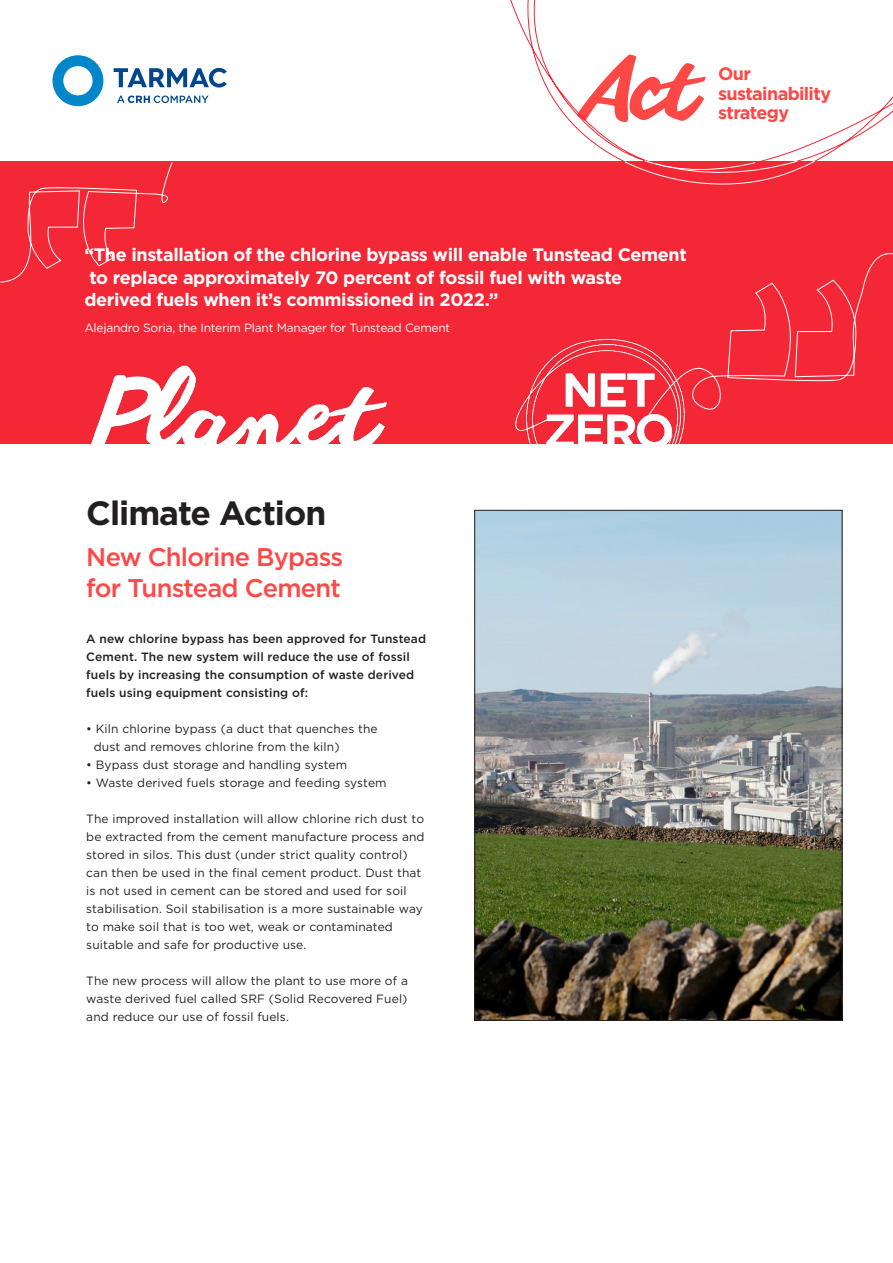
<style>
.page{position:relative;width:893px;height:1263px;background:#fff}
.page>*{position:absolute;margin:0;border:0;box-sizing:border-box;transform-origin:0 0}
.t1{font:700 33.6px "Gotham";letter-spacing:-.03em;color:#231f20}
.t2{font:500 25.5px "Gotham";letter-spacing:-.03em;color:#fd4846}
.t3{font:700 18px "Gotham";letter-spacing:-.02em;color:#fff}
.t4{font:700 18px/19.5px "Gotham";letter-spacing:-.035em;color:#fd4846}
.t5{font:12px/18px "Gotham";letter-spacing:.01em;color:#231f20}
.t6{font:500 12px "Gotham";letter-spacing:.01em;color:#231f20}
.t7{font:12px "Gotham";letter-spacing:-.02em;color:#fff}
</style>
<div class="page">
<div style="left:0;top:162px;width:893px;height:282px;background:#f32735"></div>
<img style="left:91px;top:365px;width:297px;height:79px">
<svg style="left:52px;top:55px;width:51px;height:51px"></svg>
<img style="left:477px;top:512px;width:363px;height:506px">
<svg style="left:0;top:161px;width:137px;height:122px"></svg>
<svg style="left:689px;top:253px;width:204px;height:157px"></svg>
<img style="left:515px;top:338px;width:174px;height:106px">
<svg style="left:103px;top:0;width:790px;height:204px"></svg>
<svg style="left:624px;top:160px;width:192px;height:30px"></svg>
<p class="t4" style="left:718px;top:64px;width:115px">Our sustainability strategy</p>
<p class="t3" style="left:84px;top:243px;width:604px">“The installation of the chlorine bypass will enable Tunstead Cement</p>
<p class="t3" style="left:89px;top:265px;width:534px">to replace approximately 70 percent of fossil fuel with waste</p>
<p class="t3" style="left:84px;top:288px;width:416px">derived fuels when it’s commissioned in 2022.”</p>
<p class="t7" style="left:84px;top:320px;width:367px">Alejandro Soria, the Interim Plant Manager for Tunstead Cement</p>
<p class="t1" style="left:86px;top:491px;width:241px">Climate Action</p>
<p class="t2" style="left:86px;top:540px;width:258px">New Chlorine Bypass</p>
<p class="t2" style="left:86px;top:572px;width:256px">for Tunstead Cement</p>
<p class="t6" style="left:86px;top:631px;width:341px">A new chlorine bypass has been approved for Tunstead</p>
<p class="t6" style="left:86px;top:649px;width:325px">Cement. The new system will reduce the use of fossil</p>
<p class="t6" style="left:86px;top:667px;width:329px">fuels by increasing the consumption of waste derived</p>
<p class="t6" style="left:86px;top:685px;width:223px">fuels using equipment consisting of:</p>
<p class="t5" style="left:86px;top:719px;width:293px">• Kiln chlorine bypass (a duct that quenches the</p>
<p class="t5" style="left:94px;top:737px;width:247px">dust and removes chlorine from the kiln)</p>
<p class="t5" style="left:86px;top:755px;width:262px">• Bypass dust storage and handling system</p>
<p class="t5" style="left:86px;top:773px;width:302px">• Waste derived fuels storage and feeding system</p>
<p class="t5" style="left:86px;top:809px;width:339px">The improved installation will allow chlorine rich dust to</p>
<p class="t5" style="left:86px;top:827px;width:340px">be extracted from the cement manufacture process and</p>
<p class="t5" style="left:86px;top:845px;width:338px">stored in silos. This dust (under strict quality control) can then be used in the final cement product. Dust that is not used in cement can be stored and used for soil stabilisation. Soil stabilisation is a more sustainable way to make soil that is too wet, weak or contaminated suitable and safe for productive use.</p>
<p class="t5" style="left:86px;top:971px;width:323px;text-align:justify">The new process will allow the plant to use more of a waste derived fuel called SRF (Solid Recovered Fuel) and reduce our use of fossil fuels.</p>
</div>
